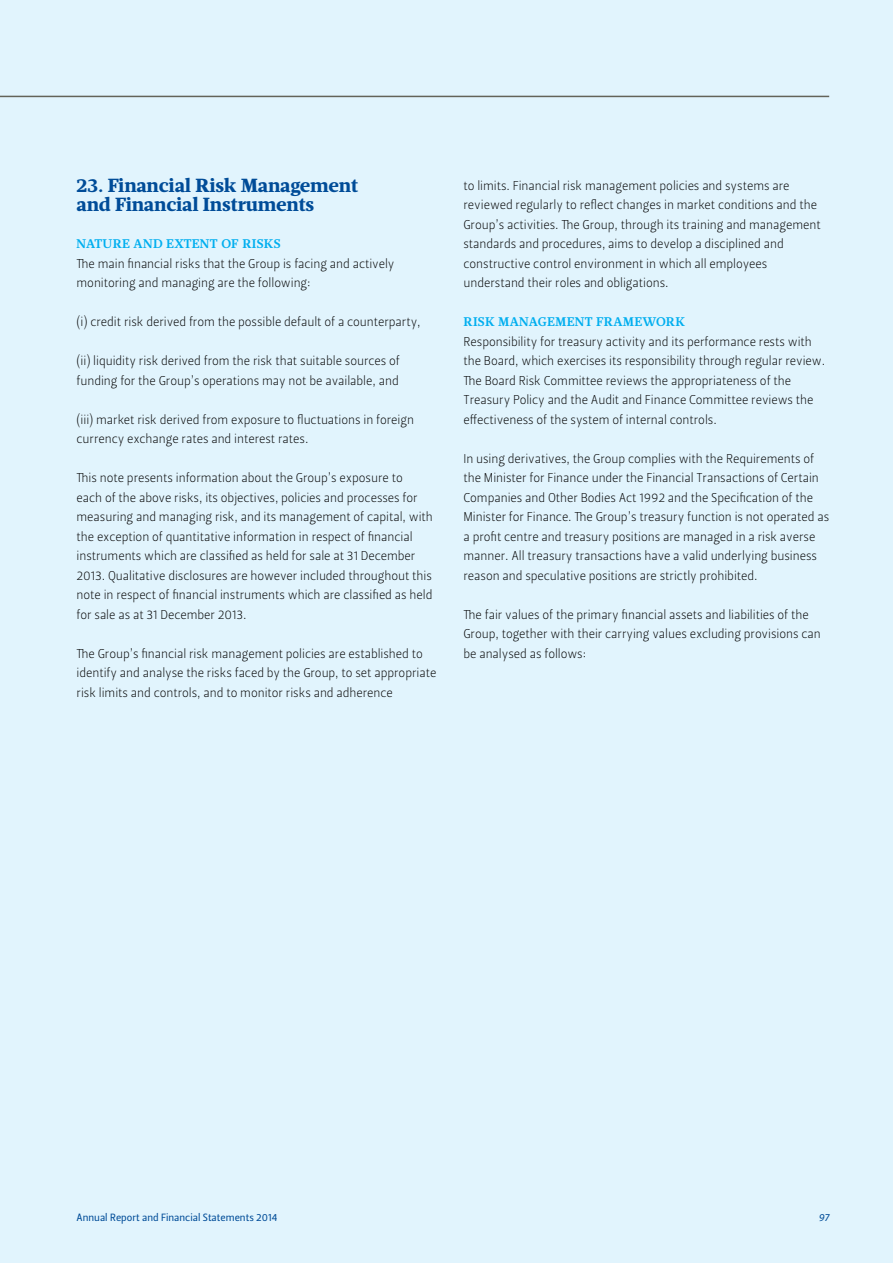
<style>
.page{position:relative;width:893px;height:1263px;background:#e1f4fd}
.page>*{position:absolute;margin:0;border:0;box-sizing:border-box;transform-origin:0 0}
.t1{font:700 19.5px/19.5px "Mafra";letter-spacing:-.015em;color:#004c98}
.t2{font:500 12.9px "Mafra";letter-spacing:.01em;color:#00aeef}
.t3{font:12.75px/19.5px "Leitura Sans Grot 1";letter-spacing:-.005em;color:#000}
.t4{font:10.5px "Leitura Sans Grot 2";color:#004c98}
.t5{font:10.5px "Leitura Sans Italic 2";color:#004c98}
</style>
<div class="page">
<hr style="left:0;top:96px;width:829px;height:1px;background:#636359">
<h1 class="t1" style="left:77px;top:176px;width:283px">23. Financial Risk Management and Financial Instruments</h1>
<p class="t2" style="left:77px;top:236px;width:20px">NATURE</p>
<p class="t2" style="left:134px;top:236px;width:60px">AND EXTENT</p>
<p class="t2" style="left:221px;top:236px;width:60px">OF RISKS</p>
<p class="t3" style="left:77px;top:254px;width:319px">The main financial risks that the Group is facing and actively monitoring and managing are the following:</p>
<p class="t3" style="left:77px;top:312px;width:346px">(i) credit risk derived from the possible default of a counterparty,</p>
<p class="t3" style="left:77px;top:351px;width:325px">(ii) liquidity risk derived from the risk that suitable sources of funding for the Group’s operations may not be available, and</p>
<p class="t3" style="left:77px;top:410px;width:339px">(iii) market risk derived from exposure to fluctuations in foreign currency exchange rates and interest rates.</p>
<p class="t3" style="left:77px;top:468px;width:358px">This note presents information about the Group’s exposure to<br>each of the above risks, its objectives, policies and processes for measuring and managing risk, and its management of capital, with the exception of quantitative information in respect of financial instruments which are classified as held for sale at 31 December 2013. Qualitative disclosures are however included throughout this note in respect of financial instruments which are classified as held for sale as at 31 December 2013.</p>
<p class="t3" style="left:77px;top:644px;width:361px">The Group’s financial risk management policies are established to identify and analyse the risks faced by the Group, to set appropriate risk limits and controls, and to monitor risks and adherence</p>
<p class="t3" style="left:463px;top:176px;width:359px">to limits. Financial risk management policies and systems are reviewed regularly to reflect changes in market conditions and the Group’s activities. The Group, through its training and management standards and procedures, aims to develop a disciplined and constructive control environment in which all employees understand their roles and obligations.</p>
<p class="t2" style="left:463px;top:314px;width:46px">RISK MANAGEMENT</p>
<p class="t2" style="left:596px;top:314px;width:11px">FRAMEW</p>
<p class="t2" style="left:656px;top:314px;width:30px">ORK</p>
<p class="t3" style="left:463px;top:332px;width:363px">Responsibility for treasury activity and its performance rests with the Board, which exercises its responsibility through regular review.<br>The Board Risk Committee reviews the appropriateness of the Treasury Policy and the Audit and Finance Committee reviews the effectiveness of the system of internal controls.</p>
<p class="t3" style="left:463px;top:449px;width:367px">In using derivatives, the Group complies with the Requirements of the Minister for Finance under the Financial Transactions of Certain Companies and Other Bodies Act 1992 and the Specification of the Minister for Finance. The Group’s treasury function is not operated as a profit centre and treasury positions are managed in a risk averse manner. All treasury transactions have a valid underlying business reason and speculative positions are strictly prohibited.</p>
<p class="t3" style="left:463px;top:605px;width:359px">The fair values of the primary financial assets and liabilities of the<br>Group, together with their carrying values excluding provisions can be analysed as follows:</p>
<p class="t4" style="left:77px;top:1210px;width:203px">Annual Report and Financial Statements 2014</p>
<p class="t5" style="left:818px;top:1211px;width:12px">97</p>
</div>
